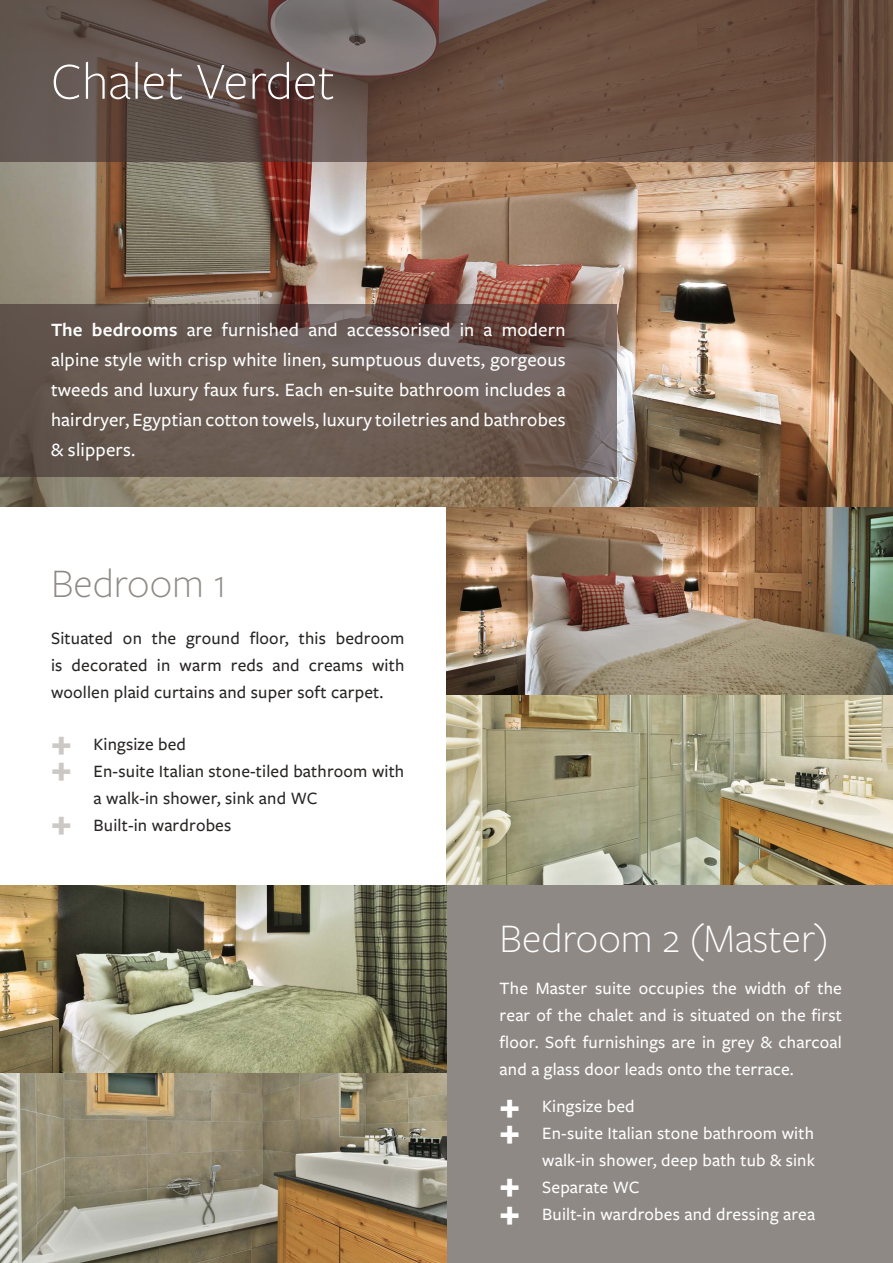
<style>
.page{position:relative;width:893px;height:1263px;background:#fff}
.page>*{position:absolute;margin:0;border:0;box-sizing:border-box;transform-origin:0 0}
.t1{font:300 54px "Freight Sans Pro";color:#fff}
.t2{font:300 42px "Freight Sans Pro";color:#fff}
.t3{font:300 42px "Freight Sans Pro";color:#8e8985}
.t4{font:700 39px "Freight Sans Pro";color:#fff}
.t5{font:700 39px "Freight Sans Pro";color:#ccc8c5}
.t6{font:500 19.5px/30px "Freight Sans Pro";letter-spacing:.01em;color:#fff;text-align:justify}
.t7{font:500 18px/27px "Freight Sans Pro";letter-spacing:.01em;color:#fff;text-align:justify}
.t8{font:500 18px/27px "Freight Sans Pro";letter-spacing:.01em;color:#272524;text-align:justify}
.s1{font-weight:600}
</style>
<div class="page">
<div style="left:446px;top:884px;width:447px;height:379px;background:#8e8985"></div>
<img style="left:446px;top:507px;width:447px;height:377px">
<img style="left:0;top:162px;width:893px;height:345px">
<svg style="left:0;top:0;width:893px;height:162px;background:#675146"></svg>
<img style="left:0;top:885px;width:446px;height:378px">
<svg style="left:0;top:304px;width:617px;height:173px;background:#685952"></svg>
<p class="t1" style="left:51px;top:45px;width:285px">Chalet Verdet</p>
<p class="t6" style="left:51px;top:314px;width:516px"><span class="s1">The bedrooms</span> are furnished and accessorised in a modern alpine style with crisp white linen, sumptuous duvets, gorgeous tweeds and luxury faux furs. Each en-suite bathroom includes a hairdryer, Egyptian cotton towels, luxury toiletries and bathrobes &amp; slippers.</p>
<p class="t3" style="left:51px;top:555px;width:177px">Bedroom 1</p>
<p class="t8" style="left:51px;top:624px;width:355px">Situated on the ground floor, this bedroom is decorated in warm reds and creams with woollen plaid curtains and super soft carpet.</p>
<p class="t8" style="left:94px;top:730px;width:94px">Kingsize bed</p>
<p class="t8" style="left:94px;top:757px;width:312px">En-suite Italian stone-tiled bathroom with a walk-in shower, sink and WC</p>
<p class="t8" style="left:94px;top:811px;width:139px">Built-in wardrobes</p>
<p class="t5" style="left:51px;top:715px;width:22px">+</p>
<p class="t5" style="left:51px;top:741px;width:22px">+</p>
<p class="t5" style="left:51px;top:795px;width:22px">+</p>
<p class="t2" style="left:500px;top:910px;width:331px">Bedroom 2 (Master)</p>
<p class="t7" style="left:500px;top:973px;width:344px">The Master suite occupies the width of the rear of the chalet and is situated on the first floor. Soft furnishings are in grey &amp; charcoal and a glass door leads onto the terrace.</p>
<p class="t7" style="left:542px;top:1092px;width:94px">Kingsize bed</p>
<p class="t7" style="left:542px;top:1119px;width:274px">En-suite Italian stone bathroom with walk-in shower, deep bath tub &amp; sink Separate WC</p>
<p class="t7" style="left:542px;top:1200px;width:274px">Built-in wardrobes and dressing area</p>
<p class="t4" style="left:500px;top:1078px;width:22px">+</p>
<p class="t4" style="left:500px;top:1104px;width:22px">+</p>
<p class="t4" style="left:500px;top:1158px;width:22px">+</p>
<p class="t4" style="left:500px;top:1186px;width:22px">+</p>
</div>
